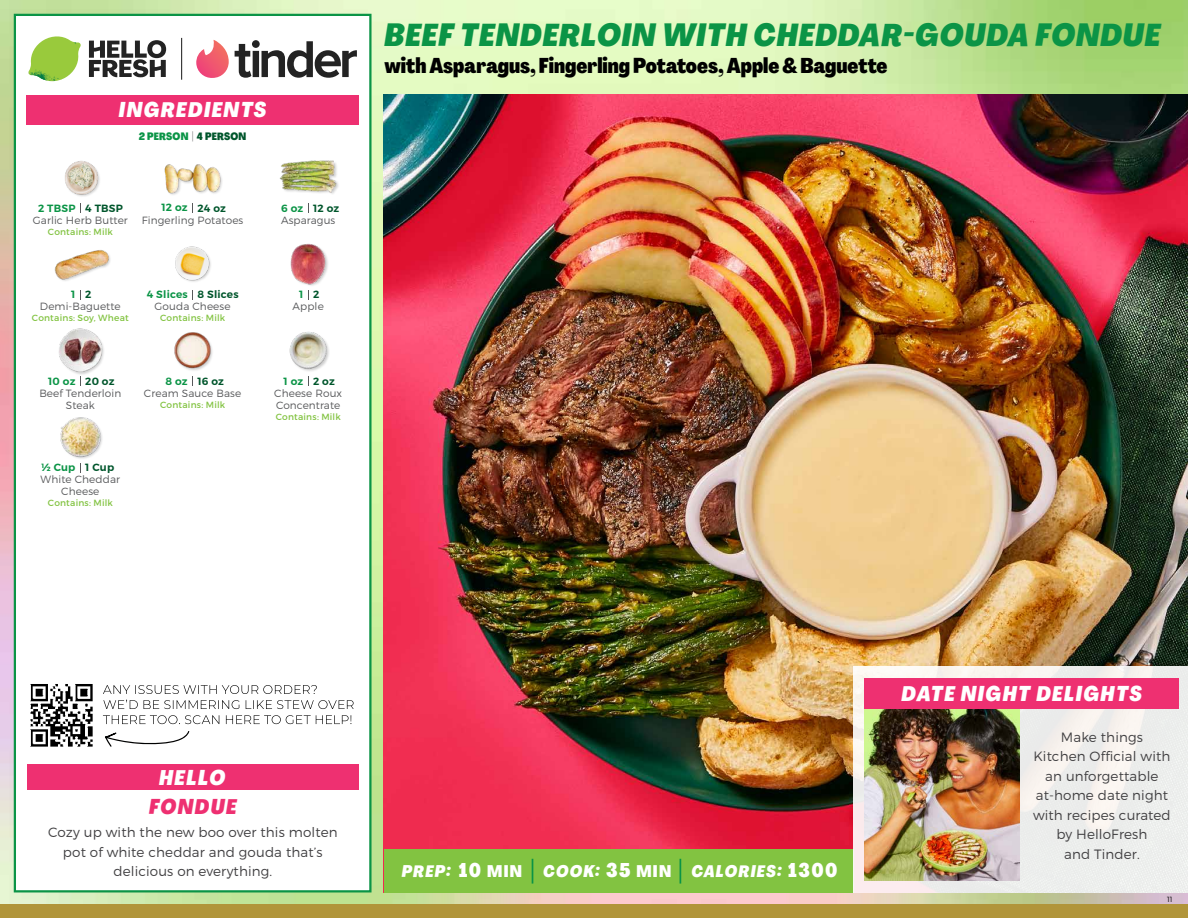
<style>
.page{position:relative;width:1188px;height:918px;background:#fff}
.page>*{position:absolute;margin:0;border:0;box-sizing:border-box;transform-origin:0 0}
.t1{font:italic 800 31.5px "Agrandir Tight";letter-spacing:.035em;color:#0b9446}
.t2{font:800 21px "Agrandir Tight";color:#000}
.t3{font:italic 800 21px "Agrandir Tight";letter-spacing:.075em;color:#fff}
.t4{font:italic 800 21px "Agrandir Tight";letter-spacing:.075em;color:#ee3071}
.t5{font:800 19.5px "Agrandir Tight";color:#fff}
.t6{font:italic 800 16.5px "Agrandir Tight";letter-spacing:.075em;color:#fff}
.t7{font:800 16.5px "Agrandir Tight";color:#fff}
.t8{font:300 13.5px/19.5px "Montserrat";letter-spacing:.01em;color:#414042;text-align:center}
.t9{font:300 10.5px/12px "Montserrat";letter-spacing:.01em;color:#58595b;text-align:center}
.t10{font:600 10.5px "Montserrat";letter-spacing:.02em;color:#00562c}
.t11{font:600 10.5px "Montserrat";letter-spacing:.02em;color:#0b9446}
.t12{font:800 10.5px "Agrandir Tight";letter-spacing:.02em;color:#0b9446}
.t13{font:9px "Montserrat";letter-spacing:.02em;color:#82c341}
.t14{font:300 7.5px "Montserrat";color:#000}
.s1{color:#58595b}
.s2{color:#00562c}
.s3{font-style:normal;font-size:19.5px}
.s4{font-style:normal}
.s5{font-size:19.5px}
</style>
<div class="page">
<img style="left:0;top:0;width:1188px;height:904px">
<div style="left:0;top:904px;width:1188px;height:14px;background:#b1953a"></div>
<div style="left:14px;top:14px;width:358px;height:878px;background:#fff;border:2px solid #0b9446"></div>
<img style="left:384px;top:94px;width:804px;height:755px">
<div style="left:384px;top:849px;width:469px;height:43px;background:#82c341"></div>
<svg style="left:32px;top:36px;width:47px;height:30px"></svg>
<img style="left:57px;top:36px;width:24px;height:20px">
<img style="left:31px;top:53px;width:45px;height:9px">
<img style="left:28px;top:56px;width:46px;height:26px">
<img style="left:56px;top:62px;width:20px;height:19px">
<img style="left:63px;top:76px;width:13px;height:6px">
<svg style="left:89px;top:40px;width:77px;height:37px"></svg>
<svg style="left:196px;top:40px;width:33px;height:38px"></svg>
<svg style="left:235px;top:40px;width:122px;height:38px"></svg>
<hr style="left:181px;top:38px;width:1px;height:42px;background:#232323">
<div style="left:27px;top:95px;width:332px;height:30px;background:#ee3071"></div>
<svg style="left:532px;top:859px;width:1px;height:25px"></svg>
<svg style="left:680px;top:859px;width:1px;height:25px"></svg>
<img style="left:30px;top:684px;width:63px;height:63px">
<svg style="left:105px;top:731px;width:85px;height:16px"></svg>
<svg style="left:103px;top:715px;width:248px;height:9px"></svg>
<svg style="left:103px;top:700px;width:251px;height:9px"></svg>
<svg style="left:103px;top:685px;width:214px;height:9px"></svg>
<img style="left:175px;top:246px;width:36px;height:36px">
<img style="left:290px;top:243px;width:38px;height:42px">
<img style="left:164px;top:164px;width:58px;height:31px">
<img style="left:279px;top:160px;width:59px;height:34px">
<img style="left:54px;top:250px;width:56px;height:31px">
<img style="left:65px;top:161px;width:35px;height:36px">
<img style="left:174px;top:332px;width:39px;height:39px">
<img style="left:289px;top:332px;width:40px;height:39px">
<div style="left:59px;top:329px;width:46px;height:47px;background:#000;opacity:.2"></div>
<img style="left:59px;top:329px;width:46px;height:43px">
<div style="left:61px;top:417px;width:43px;height:43px;background:#000;opacity:.2"></div>
<img style="left:60px;top:417px;width:44px;height:41px">
<svg style="left:853px;top:666px;width:335px;height:226px;fill:#edeeec"></svg>
<img style="left:865px;top:709px;width:154px;height:171px">
<div style="left:865px;top:678px;width:314px;height:31px;background:#ee3071"></div>
<div style="left:27px;top:765px;width:332px;height:25px;background:#ee3071"></div>
<h2 class="t3" style="left:119px;top:97px;width:149px">INGREDIENTS</h2>
<p class="t12" style="left:139px;top:129px;width:109px">2 PERSON <span class="s1">|</span> <span class="s2">4 PERSON</span></p>
<p class="t11" style="left:38px;top:202px;width:39px">2 TBSP</p>
<p class="t10" style="left:85px;top:202px;width:39px">4 TBSP</p>
<p class="t11" style="left:162px;top:201px;width:28px">12 oz</p>
<p class="t11" style="left:281px;top:202px;width:24px">6 oz</p>
<p class="t10" style="left:198px;top:202px;width:30px">24 oz</p>
<p class="t10" style="left:313px;top:202px;width:28px">12 oz</p>
<p class="t9" style="left:33px;top:214px;width:97px">Garlic Herb Butter</p>
<p class="t13" style="left:48px;top:226px;width:67px">Contains: Milk</p>
<p class="t9" style="left:142px;top:214px;width:103px">Fingerling Potatoes</p>
<p class="t9" style="left:281px;top:214px;width:56px">Asparagus</p>
<p class="t11" style="left:71px;top:288px;width:6px">1</p>
<p class="t10" style="left:85px;top:288px;width:8px">2</p>
<p class="t10" style="left:198px;top:288px;width:43px">8 Slices</p>
<p class="t10" style="left:313px;top:288px;width:8px">2</p>
<p class="t11" style="left:147px;top:288px;width:42px">4 Slices</p>
<p class="t11" style="left:299px;top:288px;width:6px">1</p>
<p class="t9" style="left:40px;top:300px;width:82px">Demi-Baguette</p>
<p class="t13" style="left:32px;top:313px;width:98px">Contains: Soy, Wheat</p>
<p class="t9" style="left:155px;top:300px;width:77px">Gouda Cheese</p>
<p class="t13" style="left:160px;top:313px;width:67px">Contains: Milk</p>
<p class="t9" style="left:293px;top:300px;width:33px">Apple</p>
<p class="t11" style="left:48px;top:375px;width:29px">10 oz</p>
<p class="t10" style="left:85px;top:375px;width:31px">20 oz</p>
<p class="t9" style="left:39px;top:387px;width:84px">Beef Tenderloin<br>Steak</p>
<p class="t11" style="left:41px;top:461px;width:36px">½ Cup</p>
<p class="t10" style="left:85px;top:461px;width:31px">1 Cup</p>
<p class="t9" style="left:41px;top:473px;width:81px">White Cheddar<br>Cheese</p>
<p class="t13" style="left:48px;top:497px;width:67px">Contains: Milk</p>
<p class="t10" style="left:198px;top:375px;width:28px">16 oz</p>
<p class="t10" style="left:313px;top:375px;width:23px">2 oz</p>
<p class="t11" style="left:166px;top:375px;width:24px">8 oz</p>
<p class="t11" style="left:284px;top:375px;width:21px">1 oz</p>
<p class="t9" style="left:144px;top:387px;width:99px">Cream Sauce Base</p>
<p class="t13" style="left:160px;top:399px;width:67px">Contains: Milk</p>
<p class="t9" style="left:274px;top:387px;width:69px;text-align:left">Cheese Roux<br>Concentrate</p>
<p class="t13" style="left:276px;top:411px;width:67px">Contains: Milk</p>
<h1 class="t1" style="left:384px;top:15px;width:777px">BEEF TENDERLOIN WITH CHEDDAR-GOUDA FONDUE</h1>
<h2 class="t2" style="left:384px;top:52px;width:505px">with Asparagus, Fingerling Potatoes, Apple &amp; Baguette</h2>
<h2 class="t3" style="left:159px;top:765px;width:68px">HELLO</h2>
<h2 class="t4" style="left:149px;top:793px;width:89px">FONDUE</h2>
<p class="t8" style="left:48px;top:822px;width:291px">Cozy up with the new boo over this molten pot of white cheddar and gouda that’s delicious on everything.</p>
<p class="t6" style="left:402px;top:861px;width:50px">PREP:</p>
<p class="t6" style="left:543px;top:861px;width:129px">COOK: <span class="s3">35</span> <span class="s4">MIN</span></p>
<p class="t6" style="left:691px;top:861px;width:92px">CALORIES:</p>
<p class="t7" style="left:459px;top:861px;width:65px"><span class="s5">10</span> MIN</p>
<h3 class="t5" style="left:788px;top:858px;width:51px">1300</h3>
<h2 class="t3" style="left:902px;top:680px;width:242px">DATE NIGHT DELIGHTS</h2>
<p class="t8" style="left:1033px;top:727px;width:139px">Make things<br>Kitchen Official with an unforgettable at-home date night with recipes curated by HelloFresh<br>and Tinder.</p>
<p class="t14" style="left:1167px;top:895px;width:7px">11</p>
</div>
